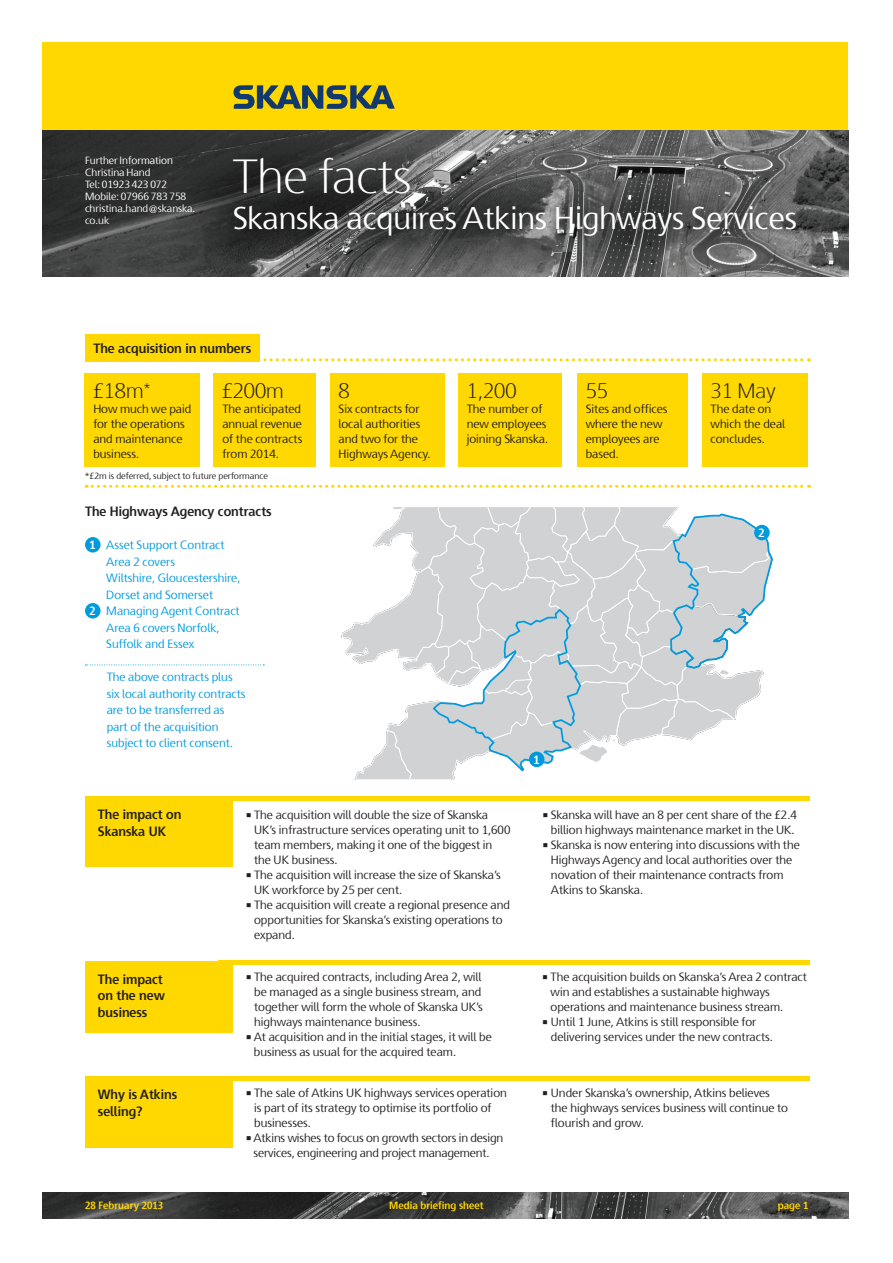
<style>
.page{position:relative;width:893px;height:1263px;background:#fff}
.page>*{position:absolute;margin:0;border:0;box-sizing:border-box;transform-origin:0 0}
.Main_Heading{font:300 48px "Skanska Sans Pro";color:#fff}
.Main_Heading-2{font:31.5px "Skanska Sans Pro";color:#fff}
.Main_Heading-3{font:300 21px "Skanska Sans Pro";color:#231f20}
.Main_Heading-4{font:700 13.5px/16.5px "Skanska Sans Pro";color:#231f20}
.Main_Heading-5{font:12px/15px "Skanska Sans Pro";color:#231f20}
.Main_Heading-6{font:12px/16.5px "Skanska Sans Pro";color:#009bde}
.Main_Heading-7{font:700 12px "Skanska Sans Pro";color:#fff}
.t1{font:10.5px/12px "Skanska Sans Pro";color:#fff}
.Main_Heading-8{font:700 10.5px "Skanska Sans Pro";color:#ffd801}
.Main_Heading-9{font:9px "Skanska Sans Pro";color:#231f20}
</style>
<div class="page">
<div style="left:43px;top:43px;width:805px;height:233px;background:#ffd801"></div>
<img style="left:43px;top:1193px;width:805px;height:25px">
<img style="left:43px;top:131px;width:805px;height:145px">
<svg style="left:341px;top:507px;width:432px;height:272px"></svg>
<div style="left:85px;top:334px;width:175px;height:28px;background:#ffd801"></div>
<div style="left:85px;top:373px;width:115px;height:94px;background:#ffd801"></div>
<div style="left:214px;top:373px;width:102px;height:94px;background:#ffd801"></div>
<div style="left:330px;top:373px;width:115px;height:94px;background:#ffd801"></div>
<div style="left:458px;top:373px;width:104px;height:94px;background:#ffd801"></div>
<div style="left:577px;top:373px;width:111px;height:94px;background:#ffd801"></div>
<div style="left:702px;top:373px;width:106px;height:94px;background:#ffd801"></div>
<div style="left:754px;top:525px;width:16px;height:15px;background:#009bde;border-radius:50%"></div>
<svg style="left:233px;top:85px;width:162px;height:24px"></svg>
<div style="left:529px;top:752px;width:15px;height:15px;background:#009bde;border-radius:50%"></div>
<div style="left:85px;top:537px;width:16px;height:15px;background:#009bde;border-radius:50%"></div>
<div style="left:85px;top:603px;width:16px;height:15px;background:#009bde;border-radius:50%"></div>
<svg style="left:260px;top:358px;width:549px;height:3px"></svg>
<svg style="left:86px;top:485px;width:723px;height:3px"></svg>
<div style="left:85px;top:797px;width:148px;height:70px;background:#ffd801"></div>
<div style="left:85px;top:961px;width:148px;height:71px;background:#ffd801"></div>
<div style="left:85px;top:1076px;width:148px;height:72px;background:#ffd801"></div>
<hr style="left:218px;top:797px;width:592px;height:4px;background:#ffd801">
<hr style="left:218px;top:961px;width:592px;height:4px;background:#ffd801">
<hr style="left:218px;top:1076px;width:592px;height:4px;background:#ffd801">
<svg style="left:85px;top:665px;width:179px;height:1px"></svg>
<p class="t1" style="left:85px;top:154px;width:90px">Further Information</p>
<p class="t1" style="left:85px;top:166px;width:67px">Christina Hand</p>
<p class="t1" style="left:85px;top:178px;width:84px">Tel: 01923 423 072</p>
<p class="t1" style="left:85px;top:190px;width:103px">Mobile: 07966 783 758</p>
<p class="t1" style="left:85px;top:202px;width:112px">christina.hand@skanska. co.uk</p>
<p class="Main_Heading" style="left:233px;top:149px;width:180px">The facts</p>
<p class="Main_Heading-2" style="left:233px;top:200px;width:566px">Skanska acquires Atkins Highways Services</p>
<p class="Main_Heading-4" style="left:93px;top:340px;width:159px">The acquisition in numbers</p>
<p class="Main_Heading-3" style="left:93px;top:379px;width:59px">£18m*</p>
<p class="Main_Heading-5" style="left:93px;top:402px;width:100px">How much we paid for the operations and maintenance business.</p>
<p class="Main_Heading-3" style="left:222px;top:379px;width:63px">£200m</p>
<p class="Main_Heading-5" style="left:222px;top:402px;width:82px;text-align:justify">The anticipated annual revenue of the contracts from 2014.</p>
<p class="Main_Heading-9" style="left:85px;top:470px;width:185px">*£2m is deferred, subject to future performance</p>
<p class="Main_Heading-4" style="left:85px;top:503px;width:188px">The Highways Agency contracts</p>
<p class="Main_Heading-7" style="left:89px;top:538px;width:8px">1</p>
<p class="Main_Heading-7" style="left:89px;top:604px;width:8px">2</p>
<p class="Main_Heading-6" style="left:106px;top:537px;width:136px">Asset Support Contract<br>Area 2 covers<br>Wiltshire, Gloucestershire,<br>Dorset and Somerset</p>
<p class="Main_Heading-6" style="left:106px;top:603px;width:135px">Managing Agent Contract<br>Area 6 covers Norfolk,<br>Suffolk and Essex</p>
<p class="Main_Heading-6" style="left:107px;top:669px;width:140px">The above contracts plus six local authority contracts are to be transferred as part of the acquisition subject to client consent.</p>
<p class="Main_Heading-3" style="left:338px;top:379px;width:13px">8</p>
<p class="Main_Heading-5" style="left:338px;top:402px;width:94px">Six contracts for local authorities and two for the<br>Highways Agency.</p>
<p class="Main_Heading-3" style="left:467px;top:379px;width:51px">1,200</p>
<p class="Main_Heading-5" style="left:467px;top:402px;width:83px">The number of new employees joining Skanska.</p>
<p class="Main_Heading-7" style="left:533px;top:753px;width:8px">1</p>
<p class="Main_Heading-3" style="left:586px;top:379px;width:24px">55</p>
<p class="Main_Heading-5" style="left:586px;top:402px;width:83px">Sites and offices where the new employees are based.</p>
<p class="Main_Heading-3" style="left:711px;top:379px;width:67px">31 May</p>
<p class="Main_Heading-5" style="left:711px;top:402px;width:76px">The date on which the deal concludes.</p>
<p class="Main_Heading-7" style="left:758px;top:526px;width:8px">2</p>
<p class="Main_Heading-4" style="left:98px;top:806px;width:85px">The impact on<br>Skanska UK</p>
<p class="Main_Heading-5" style="left:254px;top:807px;width:258px;text-indent:-8px">• The acquisition will double the size of Skanska UK’s infrastructure services operating unit to 1,600 team members, making it one of the biggest in the UK business.</p>
<p class="Main_Heading-5" style="left:254px;top:867px;width:248px;text-indent:-8px">• The acquisition will increase the size of Skanska’s<br>UK workforce by 25 per cent.</p>
<p class="Main_Heading-5" style="left:254px;top:897px;width:258px;text-indent:-8px">• The acquisition will create a regional presence and opportunities for Skanska’s existing operations to expand.</p>
<p class="Main_Heading-5" style="left:542px;top:807px;width:256px;text-align:center">• Skanska will have an 8 per cent share of the £2.4 billion highways maintenance market in the UK.</p>
<p class="Main_Heading-5" style="left:551px;top:837px;width:250px;text-indent:-9px">• Skanska is now entering into discussions with the Highways Agency and local authorities over the novation of their maintenance contracts from Atkins to Skanska.</p>
<p class="Main_Heading-4" style="left:98px;top:970px;width:69px">The impact on the new business</p>
<p class="Main_Heading-5" style="left:254px;top:970px;width:230px;text-align:justify;text-indent:-8px">• The acquired contracts, including Area 2, will be managed as a single business stream, and together will form the whole of Skanska UK’s highways maintenance business.</p>
<p class="Main_Heading-5" style="left:254px;top:1030px;width:240px;text-indent:-8px">• At acquisition and in the initial stages, it will be business as usual for the acquired team.</p>
<p class="Main_Heading-5" style="left:551px;top:970px;width:258px;text-indent:-8px">• The acquisition builds on Skanska’s Area 2 contract win and establishes a sustainable highways operations and maintenance business stream.</p>
<p class="Main_Heading-5" style="left:551px;top:1015px;width:223px;text-indent:-9px">• Until 1 June, Atkins is still responsible for delivering services under the new contracts.</p>
<p class="Main_Heading-4" style="left:98px;top:1086px;width:81px">Why is Atkins selling?</p>
<p class="Main_Heading-5" style="left:254px;top:1085px;width:254px;text-indent:-8px">• The sale of Atkins UK highways services operation is part of its strategy to optimise its portfolio of businesses.</p>
<p class="Main_Heading-5" style="left:246px;top:1130px;width:259px;text-align:center">• Atkins wishes to focus on growth sectors in design services, engineering and project management.</p>
<p class="Main_Heading-5" style="left:551px;top:1085px;width:239px;text-indent:-9px">• Under Skanska’s ownership, Atkins believes the highways services business will continue to flourish and grow.</p>
<p class="Main_Heading-8" style="left:85px;top:1199px;width:80px">28 February 2013</p>
<p class="Main_Heading-8" style="left:389px;top:1199px;width:96px">Media briefing sheet</p>
<p class="Main_Heading-8" style="left:778px;top:1199px;width:32px">page 1</p>
</div>
